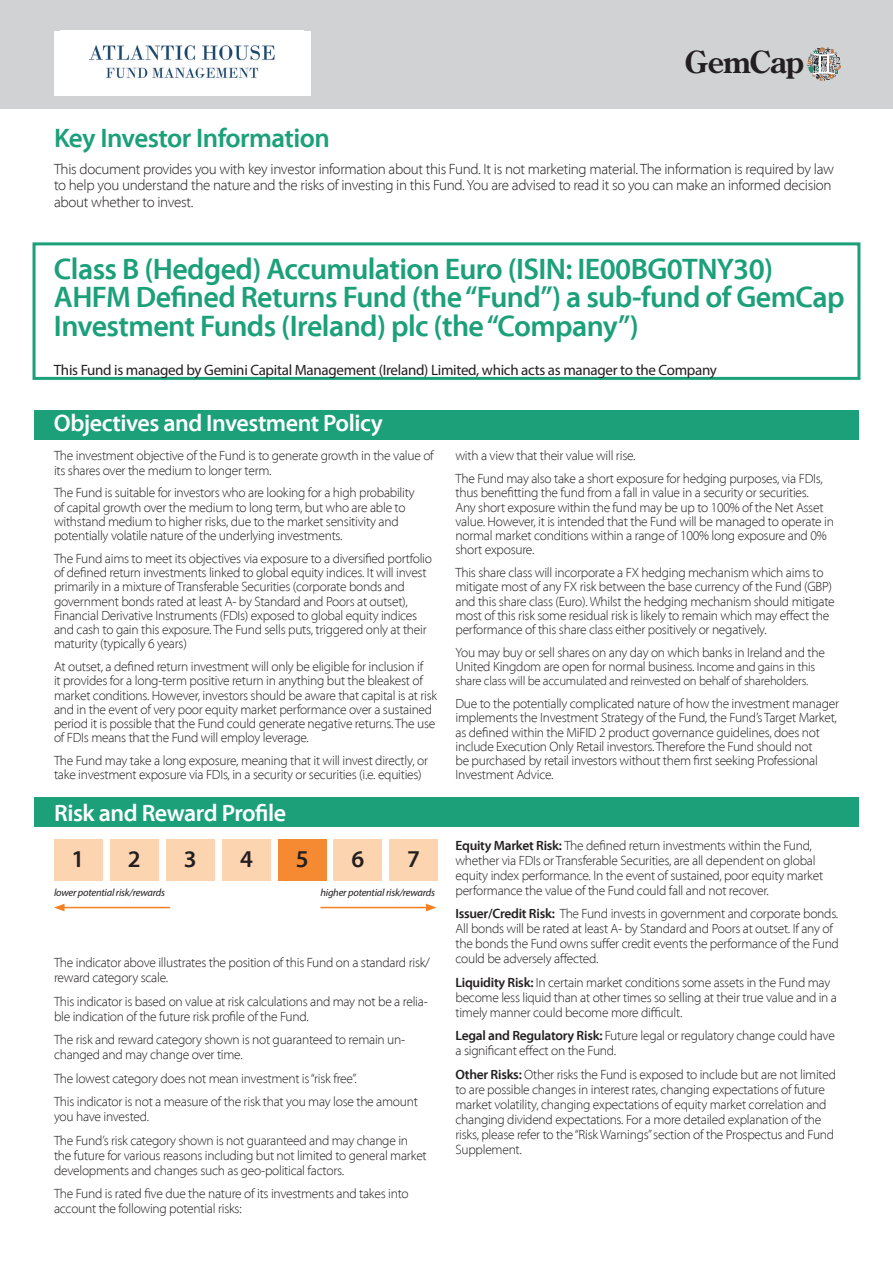
<style>
.page{position:relative;width:893px;height:1263px;background:#fff}
.page>*{position:absolute;margin:0;border:0;box-sizing:border-box;transform-origin:0 0}
.t1{font:700 30.3px "Century Old Style";letter-spacing:-.02em;color:#231f20}
.t2{font:600 30px/28.5px "Myriad Pro";letter-spacing:-.02em;color:#1ba07a}
.t3{font:600 27px "Myriad Pro";letter-spacing:-.02em;color:#1ba07a}
.t4{font:600 24px "Myriad Pro";letter-spacing:-.02em;color:#fff}
.t5{font:600 24px "Myriad Pro";color:#231f20}
.t6{font:300 15px/16.5px "Myriad Pro";letter-spacing:-.02em;color:#231f20}
.t7{font:15px "Myriad Pro";letter-spacing:-.02em;color:#231f20}
.t8{font:300 13.5px/14.2px "Myriad Pro";letter-spacing:-.02em;color:#231f20}
.t9{font:300 12.75px "Myriad Pro";letter-spacing:-.02em;color:#231f20}
.t10{font:italic 10.5px "Myriad Pro";letter-spacing:-.02em;color:#231f20}
.s1{font-size:12.75px}
.s2{font-weight:600}
</style>
<div class="page">
<div style="left:33px;top:242px;width:827px;height:138px;background:#fff;border:3px solid #1ba07a"></div>
<div style="left:0;top:0;width:893px;height:108px;background:#d1d2d4"></div>
<svg style="left:807px;top:47px;width:34px;height:34px"></svg>
<div style="left:54px;top:31px;width:257px;height:64px;background:#fff"></div>
<img style="left:89px;top:45px;width:186px;height:34px">
<div style="left:34px;top:410px;width:825px;height:29px;background:#1ba07a"></div>
<div style="left:34px;top:797px;width:825px;height:29px;background:#1ba07a"></div>
<div style="left:54px;top:839px;width:48px;height:42px;background:#fdd4b0"></div>
<div style="left:110px;top:839px;width:48px;height:42px;background:#fdd4b0"></div>
<div style="left:166px;top:839px;width:48px;height:42px;background:#fdd4b0"></div>
<hr style="left:62px;top:907px;width:108px;height:1px;background:#f57f21">
<svg style="left:54px;top:904px;width:11px;height:7px"></svg>
<div style="left:223px;top:839px;width:48px;height:42px;background:#fdd4b0"></div>
<div style="left:278px;top:839px;width:48px;height:42px;background:#f58a32"></div>
<div style="left:334px;top:839px;width:48px;height:42px;background:#fdd4b0"></div>
<div style="left:389px;top:839px;width:48px;height:42px;background:#fdd4b0"></div>
<hr style="left:320px;top:907px;width:108px;height:1px;background:#f57f21">
<svg style="left:426px;top:904px;width:10px;height:7px"></svg>
<p class="t1" style="left:685px;top:48px;width:121px">GemCap</p>
<p class="t3" style="left:54px;top:123px;width:278px">Key Investor Information</p>
<p class="t6" style="left:54px;top:161px;width:781px">This document provides you with key investor information about this Fund. It is not marketing material. The information is required by law to help you understand the nature and the risks of investing in this Fund. You are advised to read it so you can make an informed decision about whether to invest.</p>
<p class="t2" style="left:54px;top:255px;width:721px">Class B (Hedged) Accumulation Euro (ISIN: IE00BG0TNY30)</p>
<p class="t2" style="left:54px;top:283px;width:792px">AHFM Defined Returns Fund (the “Fund”) a sub-fund of GemCap<br>Investment Funds (Ireland) plc (the “Company”)</p>
<p class="t7" style="left:54px;top:360px;width:664px">This Fund is managed by Gemini Capital Management (Ireland) Limited, which acts as manager to the Company</p>
<p class="t4" style="left:54px;top:410px;width:330px">Objectives and Investment Policy</p>
<p class="t8" style="left:54px;top:449px;width:381px">The investment objective of the Fund is to generate growth in the value of its shares over the medium to longer term.</p>
<p class="t8" style="left:54px;top:486px;width:362px">The Fund is suitable for investors who are looking for a high probability of capital growth over the medium to long term, but who are able to withstand medium to higher risks, due to the market sensitivity and potentially volatile nature of the underlying investments.</p>
<p class="t8" style="left:54px;top:551px;width:379px">The Fund aims to meet its objectives via exposure to a diversified portfolio of defined return investments linked to global equity indices. It will invest primarily in a mixture of Transferable Securities (corporate bonds and government bonds rated at least A- by Standard and Poors at outset), Financial Derivative Instruments (FDIs) exposed to global equity indices and cash to gain this exposure. The Fund sells puts, triggered only at their maturity (typically 6 years)</p>
<p class="t8" style="left:54px;top:660px;width:385px">At outset, a defined return investment will only be eligible for inclusion if<br>it provides for a long-term positive return in anything but the bleakest of market conditions. However, investors should be aware that capital is at risk and in the event of very poor equity market performance over a sustained period it is possible that the Fund could generate negative returns. The use of FDIs means that the Fund will employ leverage.</p>
<p class="t8" style="left:54px;top:754px;width:375px">The Fund may take a long exposure, meaning that it will invest directly, or take investment exposure via FDIs, in a security or securities (i.e. equities)</p>
<p class="t4" style="left:54px;top:799px;width:234px">Risk and Reward Profile</p>
<p class="t5" style="left:72px;top:846px;width:14px">1</p>
<p class="t5" style="left:128px;top:846px;width:14px">2</p>
<p class="t10" style="left:54px;top:886px;width:112px">lower potential risk/rewards</p>
<p class="t5" style="left:184px;top:846px;width:14px">3</p>
<p class="t5" style="left:240px;top:846px;width:14px">4</p>
<p class="t5" style="left:296px;top:846px;width:14px">5</p>
<p class="t5" style="left:351px;top:846px;width:14px">6</p>
<p class="t5" style="left:407px;top:846px;width:14px">7</p>
<p class="t10" style="left:320px;top:886px;width:116px">higher potential risk/rewards</p>
<p class="t8" style="left:54px;top:955px;width:378px;line-height:15px">The indicator above illustrates the position of this Fund on a standard risk/ reward category scale.</p>
<p class="t8" style="left:54px;top:994px;width:375px;line-height:15px">This indicator is based on value at risk calculations and may not be a relia&shy;ble indication of the future risk profile of the Fund.</p>
<p class="t8" style="left:54px;top:1032px;width:353px;line-height:15px">The risk and reward category shown is not guaranteed to remain un&shy;changed and may change over time.</p>
<p class="t8" style="left:54px;top:1071px;width:304px">The lowest category does not mean investment is “risk free”.</p>
<p class="t8" style="left:54px;top:1094px;width:365px;line-height:15px">This indicator is not a measure of the risk that you may lose the amount you have invested.</p>
<p class="t8" style="left:54px;top:1133px;width:374px;line-height:15px">The Fund’s risk category shown is not guaranteed and may change in the future for various reasons including but not limited to general market developments and changes such as geo-political factors.</p>
<p class="t8" style="left:54px;top:1186px;width:356px;line-height:15px">The Fund is rated five due the nature of its investments and takes into account the following potential risks:</p>
<p class="t8" style="left:455px;top:449px;width:182px">with a view that their value will rise.</p>
<p class="t8" style="left:455px;top:472px;width:380px">The Fund may also take a short exposure for hedging purposes, via FDIs, thus benefitting the fund from a fall in value in a security or securities.<br>Any short exposure within the fund may be up to 100% of the Net Asset value. However, it is intended that the Fund will be managed to operate in normal market conditions within a range of 100% long exposure and 0% short exposure.</p>
<p class="t8" style="left:455px;top:566px;width:381px">This share class will incorporate a FX hedging mechanism which aims to mitigate most of any FX risk between the base currency of the Fund (GBP) and this share class (Euro). Whilst the hedging mechanism should mitigate most of this risk some residual risk is likely to remain which may effect the performance of this share class either positively or negatively.</p>
<p class="t8" style="left:455px;top:645px;width:371px">You may buy or sell shares on any day on which banks in Ireland and the<br>United Kingdom are open for normal business. <span class="s1">Income and gains in this</span></p>
<p class="t9" style="left:455px;top:674px;width:354px">share class will be accumulated and reinvested on behalf of shareholders.</p>
<p class="t8" style="left:455px;top:697px;width:385px">Due to the potentially complicated nature of how the investment manager implements the Investment Strategy of the Fund, the Fund’s Target Market, as defined within the MiFID 2 product governance guidelines, does not include Execution Only Retail investors. Therefore the Fund should not<br>be purchased by retail investors without them first seeking Professional Investment Advice.</p>
<p class="t8" style="left:455px;top:838px;width:369px;line-height:15px"><span class="s2">Equity Market Risk:</span> The defined return investments within the Fund, whether via FDIs or Transferable Securities, are all dependent on global equity index performance. In the event of sustained, poor equity market performance the value of the Fund could fall and not recover.</p>
<p class="t8" style="left:455px;top:906px;width:385px;line-height:15px"><span class="s2">Issuer/Credit Risk:</span> The Fund invests in government and corporate bonds.<br>All bonds will be rated at least A- by Standard and Poors at outset. If any of the bonds the Fund owns suffer credit events the performance of the Fund could be adversely affected.</p>
<p class="t8" style="left:455px;top:975px;width:383px;line-height:15px"><span class="s2">Liquidity Risk:</span> In certain market conditions some assets in the Fund may become less liquid than at other times so selling at their true value and in a timely manner could become more difficult.</p>
<p class="t8" style="left:455px;top:1028px;width:381px;line-height:15px"><span class="s2">Legal and Regulatory Risk:</span> Future legal or regulatory change could have a significant effect on the Fund.</p>
<p class="t8" style="left:455px;top:1067px;width:382px;line-height:15px"><span class="s2">Other Risks:</span> Other risks the Fund is exposed to include but are not limited to are possible changes in interest rates, changing expectations of future market volatility, changing expectations of equity market correlation and changing dividend expectations. For a more detailed explanation of the risks, please refer to the “Risk Warnings” section of the Prospectus and Fund Supplement.</p>
</div>
